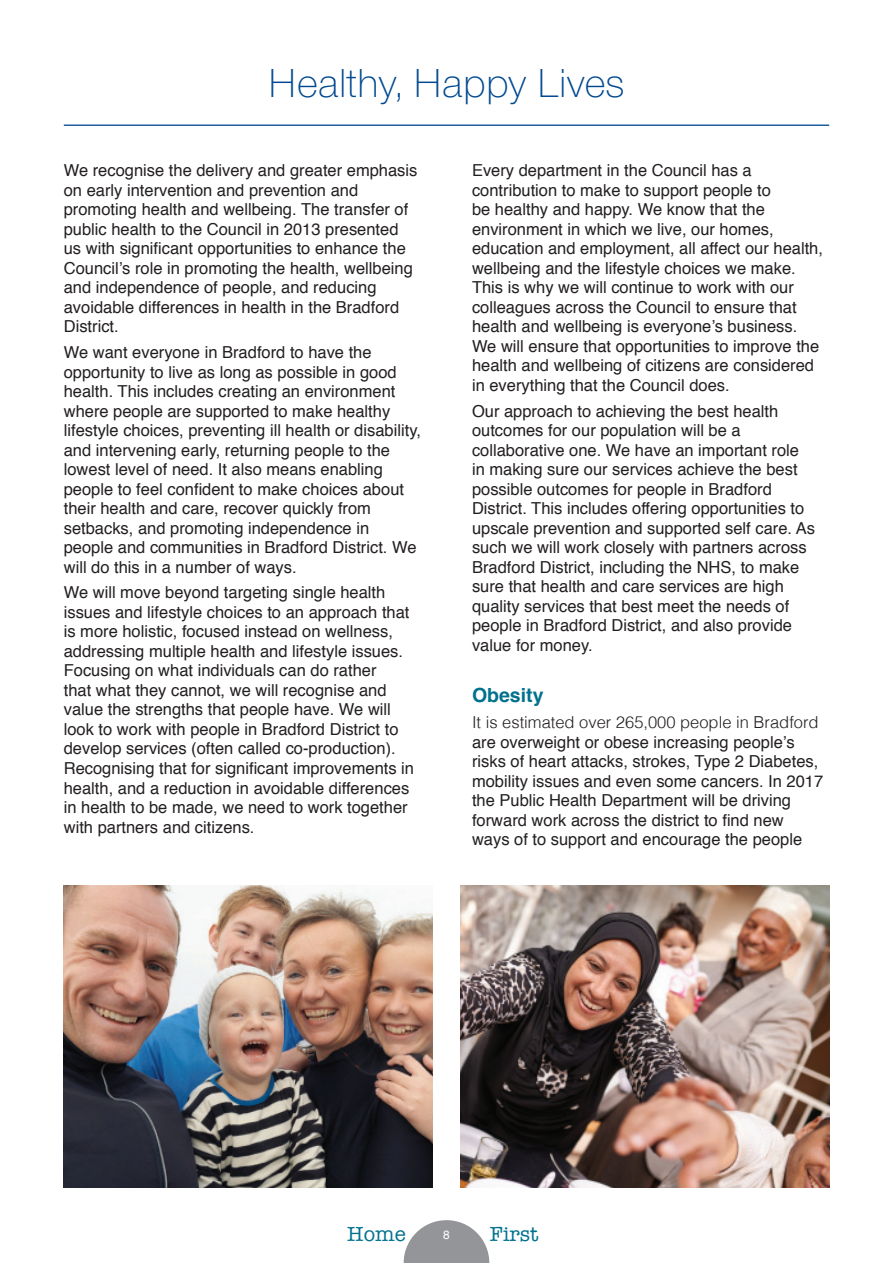
<style>
.page{position:relative;width:893px;height:1263px;background:#fff}
.page>*{position:absolute;margin:0;border:0;box-sizing:border-box;transform-origin:0 0}
.t1{font:300 42px "Nimbus Sans Novus T";color:#014990}
.t2{font:21px "American Typewriter";color:#00718e}
.t3{font:700 19.5px "Helvetica";color:#00718e}
.t4{font:16.5px/19.5px "Helvetica";color:#231f20}
.t5{font:300 16.5px "Helvetica";color:#231f20}
.t6{font:12px "Helvetica";color:#fff}
</style>
<div class="page">
<svg style="left:404px;top:1220px;width:85px;height:43px"></svg>
<hr style="left:64px;top:125px;width:765px;height:1px;background:#014990">
<img style="left:64px;top:886px;width:368px;height:301px">
<img style="left:461px;top:886px;width:368px;height:301px">
<h1 class="t1" style="left:268px;top:58px;width:358px">Healthy, Happy Lives</h1>
<p class="t4" style="left:64px;top:161px;width:355px">We recognise the delivery and greater emphasis on early intervention and prevention and promoting health and wellbeing. The transfer of public health to the Council in 2013 presented us with significant opportunities to enhance the Council’s role in promoting the health, wellbeing and independence of people, and reducing avoidable differences in health in the Bradford District.</p>
<p class="t4" style="left:64px;top:343px;width:359px">We want everyone in Bradford to have the opportunity to live as long as possible in good health. This includes creating an environment where people are supported to make healthy lifestyle choices, preventing ill health or disability, and intervening early, returning people to the lowest level of need. It also means enabling people to feel confident to make choices about their health and care, recover quickly from setbacks, and promoting independence in people and communities in Bradford District. We will do this in a number of ways.</p>
<p class="t4" style="left:64px;top:583px;width:352px">We will move beyond targeting single health issues and lifestyle choices to an approach that is more holistic, focused instead on wellness, addressing multiple health and lifestyle issues.<br>Focusing on what individuals can do rather<br>that what they cannot, we will recognise and value the strengths that people have. We will look to work with people in Bradford District to develop services (often called co-production).<br>Recognising that for significant improvements in health, and a reduction in avoidable differences in health to be made, we need to work together with partners and citizens.</p>
<p class="t4" style="left:472px;top:161px;width:353px">Every department in the Council has a contribution to make to support people to<br>be healthy and happy. We know that the environment in which we live, our homes, education and employment, all affect our health, wellbeing and the lifestyle choices we make.<br>This is why we will continue to work with our colleagues across the Council to ensure that health and wellbeing is everyone’s business.<br>We will ensure that opportunities to improve the health and wellbeing of citizens are considered in everything that the Council does.</p>
<p class="t4" style="left:472px;top:402px;width:345px">Our approach to achieving the best health outcomes for our population will be a collaborative one. We have an important role in making sure our services achieve the best possible outcomes for people in Bradford District. This includes offering opportunities to upscale prevention and supported self care. As such we will work closely with partners across Bradford District, including the NHS, to make sure that health and care services are high quality services that best meet the needs of people in Bradford District, and also provide value for money.</p>
<p class="t3" style="left:472px;top:680px;width:73px">Obesity</p>
<p class="t5" style="left:472px;top:708px;width:348px">It is estimated over 265,000 people in Bradford</p>
<p class="t4" style="left:472px;top:733px;width:353px">are overweight or obese increasing people’s risks of heart attacks, strokes, Type 2 Diabetes, mobility issues and even some cancers. In 2017 the Public Health Department will be driving forward work across the district to find new ways of to support and encourage the people</p>
<p class="t2" style="left:347px;top:1218px;width:60px">Home</p>
<p class="t2" style="left:490px;top:1218px;width:50px">First</p>
<p class="t6" style="left:443px;top:1225px;width:8px">8</p>
</div>
